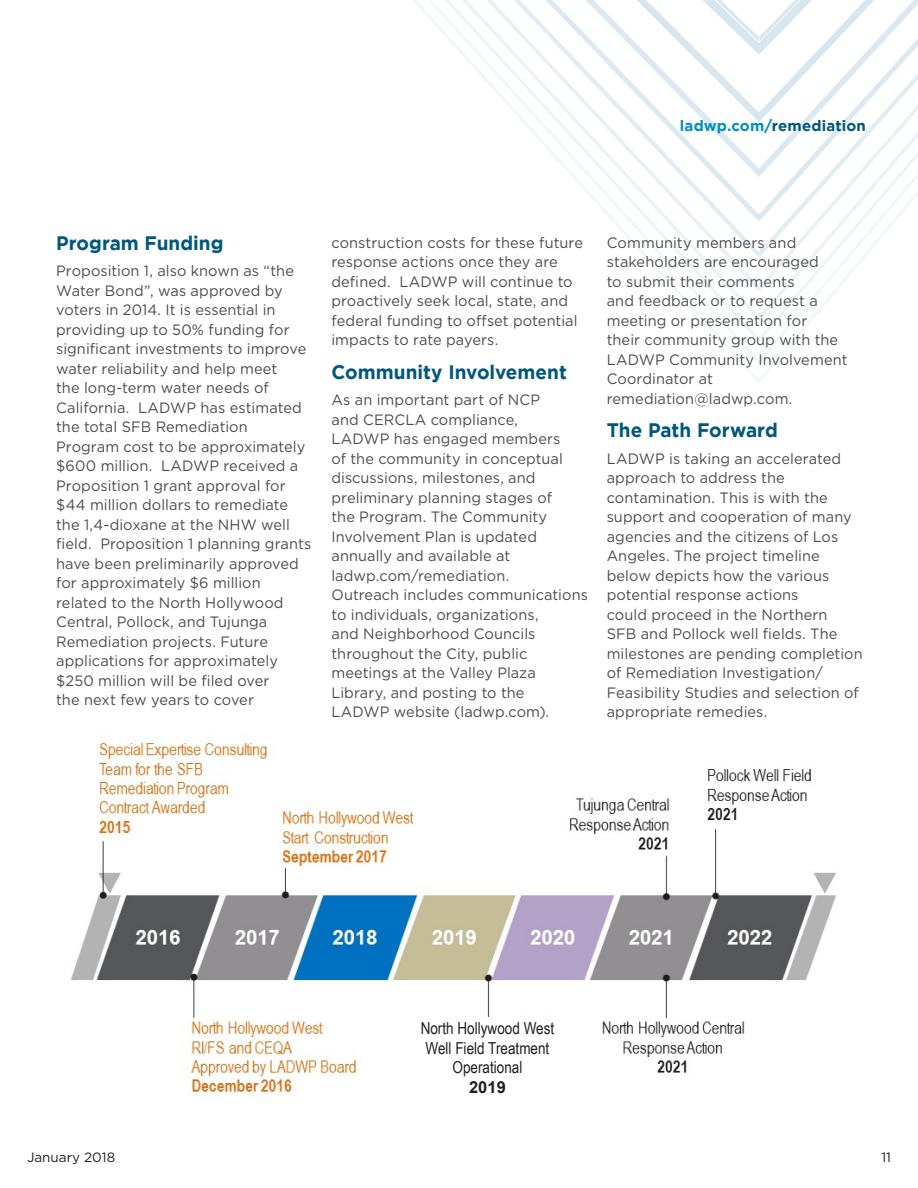
<style>
.page{position:relative;width:918px;height:1188px;background:#fff}
.page>*{position:absolute;margin:0;border:0;box-sizing:border-box;transform-origin:0 0}
.t1{font:700 19.5px "Gotham";color:#00577d}
.t2{font:16.5px/19.8px "Arial Narrow";color:#231f20;text-align:center}
.t3{font:700 16.5px "Arial";color:#231f20}
.t4{font:15px/19.5px "Gotham";letter-spacing:.005em;color:#4b4c4d}
.t5{font:700 15px "Gotham";letter-spacing:.01em;color:#00577d}
.t6{font:13.5px "Gotham";color:#231f20}
.s1{color:#008fbe}
</style>
<div class="page">
<svg style="left:413px;top:0;width:505px;height:382px"></svg>
<svg style="left:450px;top:0;width:468px;height:55px"></svg>
<img style="left:70px;top:731px;width:766px;height:370px">
<div style="left:416px;top:1017px;width:143px;height:81px;background:#fff"></div>
<p class="t5" style="left:680px;top:117px;width:187px"><span class="s1">ladwp.com/</span>remediation</p>
<h1 class="t1" style="left:56px;top:232px;width:169px">Program Funding</h1>
<p class="t4" style="left:56px;top:261px;width:257px">Proposition 1, also known as “the<br>Water Bond”, was approved by voters in 2014. It is essential in providing up to 50% funding for significant investments to improve water reliability and help meet<br>the long-term water needs of<br>California. LADWP has estimated the total SFB Remediation<br>Program cost to be approximately $600 million. LADWP received a<br>Proposition 1 grant approval for $44 million dollars to remediate the 1,4-dioxane at the NHW well field. Proposition 1 planning grants have been preliminarily approved for approximately $6 million related to the North Hollywood<br>Central, Pollock, and Tujunga<br>Remediation projects. Future applications for approximately $250 million will be filed over<br>the next few years to cover</p>
<p class="t4" style="left:331px;top:232px;width:253px">construction costs for these future response actions once they are defined. LADWP will continue to proactively seek local, state, and federal funding to offset potential impacts to rate payers.</p>
<h1 class="t1" style="left:331px;top:361px;width:237px">Community Involvement</h1>
<p class="t4" style="left:331px;top:390px;width:258px">As an important part of NCP<br>and CERCLA compliance,<br>LADWP has engaged members<br>of the community in conceptual discussions, milestones, and preliminary planning stages of<br>the Program. The Community<br>Involvement Plan is updated annually and available at ladwp.com/remediation.<br>Outreach includes communications to individuals, organizations,<br>and Neighborhood Councils throughout the City, public meetings at the Valley Plaza<br>Library, and posting to the<br>LADWP website (ladwp.com).</p>
<p class="t4" style="left:607px;top:232px;width:242px">Community members and stakeholders are encouraged<br>to submit their comments<br>and feedback or to request a meeting or presentation for<br>their community group with the<br>LADWP Community Involvement<br>Coordinator at remediation@ladwp.com.</p>
<h1 class="t1" style="left:607px;top:419px;width:173px">The Path Forward</h1>
<p class="t4" style="left:607px;top:448px;width:258px">LADWP is taking an accelerated approach to address the contamination. This is with the support and cooperation of many agencies and the citizens of Los<br>Angeles. The project timeline below depicts how the various potential response actions<br>could proceed in the Northern<br>SFB and Pollock well fields. The milestones are pending completion of Remediation Investigation/<br>Feasibility Studies and selection of appropriate remedies.</p>
<p class="t2" style="left:421px;top:1017px;width:135px">North Hollywood West<br>Well Field Treatment<br>Operational</p>
<p class="t3" style="left:469px;top:1076px;width:38px">2019</p>
<p class="t6" style="left:27px;top:1148px;width:90px">January 2018</p>
<p class="t6" style="left:881px;top:1148px;width:11px">11</p>
</div>
